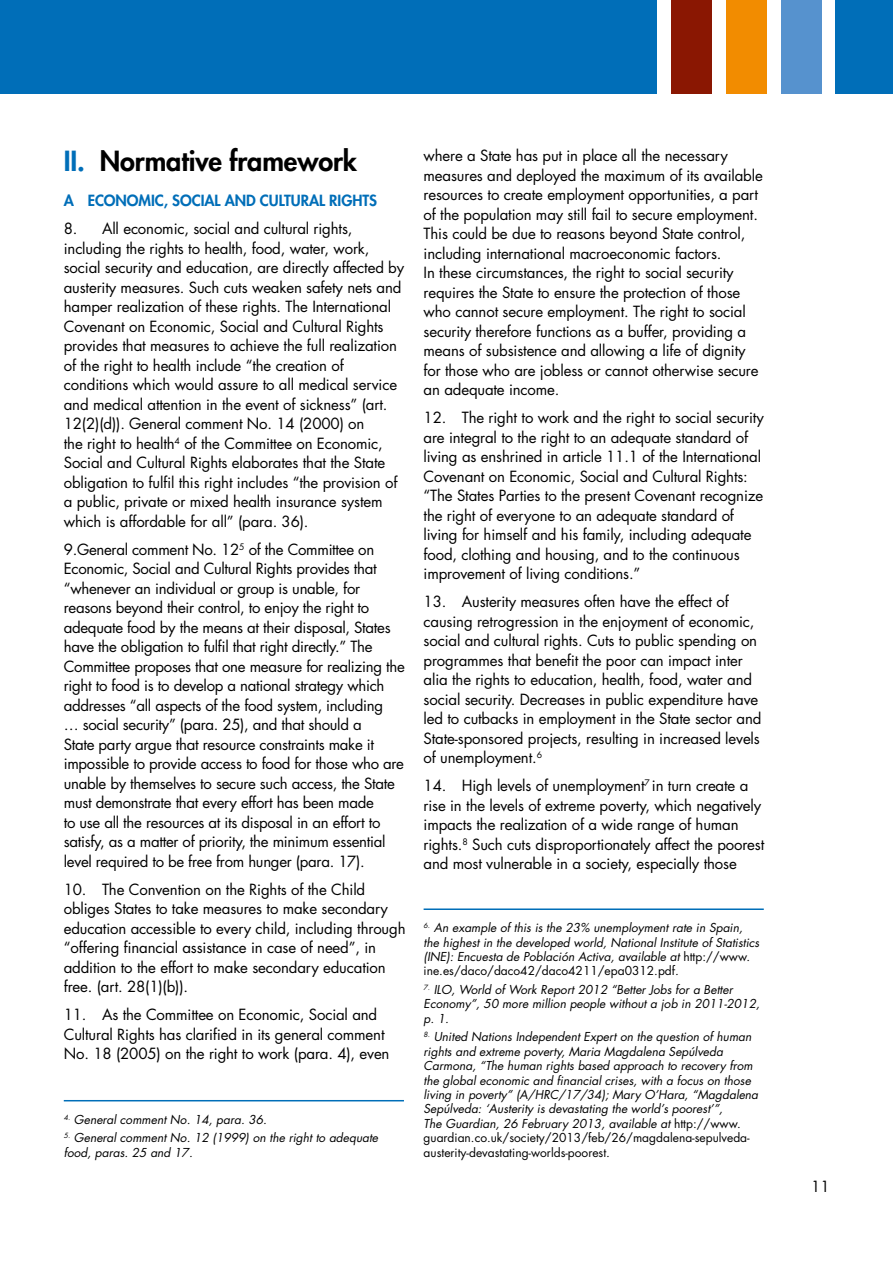
<style>
.page{position:relative;width:893px;height:1263px;background:#fff}
.page>*{position:absolute;margin:0;border:0;box-sizing:border-box;transform-origin:0 0}
.t1{font:800 27px "Futura Std";letter-spacing:-.005em;color:#000}
.t2{font:15px/19.5px "Futura Std";letter-spacing:-.01em;color:#000}
.t3{font:800 15px "Futura Std";letter-spacing:-.005em;color:#006eb8}
.t4{font:italic 12px/14.4px "Futura Std";color:#000}
.s1{color:#006eb8}
.s2{font-style:normal}
</style>
<div class="page">
<div style="left:836px;top:0;width:57px;height:94px;background:#006eb8"></div>
<div style="left:781px;top:0;width:40px;height:94px;background:#5692ce"></div>
<div style="left:726px;top:0;width:41px;height:94px;background:#f28c00"></div>
<div style="left:671px;top:0;width:41px;height:94px;background:#8a1702"></div>
<div style="left:0;top:0;width:657px;height:94px;background:#006eb8"></div>
<hr style="left:64px;top:1100px;width:340px;height:1px;background:#006eb8">
<hr style="left:424px;top:908px;width:340px;height:2px;background:#006eb8">
<h1 class="t1" style="left:64px;top:144px;width:295px"><span class="s1">II.</span> NORMATIVE FRAMEWORK</h1>
<p class="t3" style="left:64px;top:191px;width:42px">A ECONOMIC</p>
<p class="t3" style="left:164px;top:191px;width:18px">, SOCIA</p>
<p class="t3" style="left:214px;top:191px;width:147px">L AN D CULTURAL RIGHTS</p>
<p class="t2" style="left:64px;top:219px;width:342px">8. All economic, social and cultural rights, including the rights to health, food, water, work, social security and education, are directly affected by austerity measures. Such cuts weaken safety nets and hamper realization of these rights. The International Covenant on Economic, Social and Cultural Rights provides that measures to achieve the full realization of the right to health include “the creation of conditions which would assure to all medical service and medical attention in the event of sickness” (art.<br>12(2)(d)). General comment No. 14 (2000) on<br>the right to health<sup>4</sup> of the Committee on Economic, Social and Cultural Rights elaborates that the State obligation to fulfil this right includes “the provision of a public, private or mixed health insurance system which is affordable for all” (para. 36).</p>
<p class="t2" style="left:64px;top:540px;width:342px">9.General comment No. 12<sup>5</sup> of the Committee on Economic, Social and Cultural Rights provides that “whenever an individual or group is unable, for reasons beyond their control, to enjoy the right to adequate food by the means at their disposal, States have the obligation to fulfil that right directly.” The Committee proposes that one measure for realizing the right to food is to develop a national strategy which addresses “all aspects of the food system, including<br>… social security” (para. 25), and that should a<br>State party argue that resource constraints make it impossible to provide access to food for those who are unable by themselves to secure such access, the State must demonstrate that every effort has been made<br>to use all the resources at its disposal in an effort to satisfy, as a matter of priority, the minimum essential level required to be free from hunger (para. 17).</p>
<p class="t2" style="left:64px;top:880px;width:343px">10. The Convention on the Rights of the Child obliges States to take measures to make secondary education accessible to every child, including through “offering financial assistance in case of need”, in addition to the effort to make secondary education free. (art. 28(1)(b)).</p>
<p class="t2" style="left:64px;top:1005px;width:327px">11. As the Committee on Economic, Social and<br>Cultural Rights has clarified in its general comment<br>No. 18 (2005) on the right to work (para. 4), even</p>
<p class="t4" style="left:64px;top:1112px;width:205px"><sup>4.</sup> General comment No. 14, para. 36.</p>
<p class="t4" style="left:64px;top:1131px;width:316px"><sup>5.</sup> General comment No. 12 (1999) on the right to adequate food, paras. 25 and 17.</p>
<p class="t2" style="left:424px;top:146px;width:341px">where a State has put in place all the necessary measures and deployed the maximum of its available resources to create employment opportunities, a part of the population may still fail to secure employment.<br>This could be due to reasons beyond State control, including international macroeconomic factors.<br>In these circumstances, the right to social security requires the State to ensure the protection of those who cannot secure employment. The right to social security therefore functions as a buffer, providing a means of subsistence and allowing a life of dignity for those who are jobless or cannot otherwise secure an adequate income.</p>
<p class="t2" style="left:424px;top:408px;width:342px">12. The right to work and the right to social security are integral to the right to an adequate standard of living as enshrined in article 11.1 of the International Covenant on Economic, Social and Cultural Rights: “The States Parties to the present Covenant recognize the right of everyone to an adequate standard of living for himself and his family, including adequate food, clothing and housing, and to the continuous improvement of living conditions.”</p>
<p class="t2" style="left:424px;top:592px;width:339px">13. Austerity measures often have the effect of causing retrogression in the enjoyment of economic, social and cultural rights. Cuts to public spending on programmes that benefit the poor can impact inter alia the rights to education, health, food, water and social security. Decreases in public expenditure have led to cutbacks in employment in the State sector and State-sponsored projects, resulting in increased levels of unemployment.<sup>6</sup></p>
<p class="t2" style="left:424px;top:776px;width:342px">14. High levels of unemployment<sup>7</sup> in turn create a rise in the levels of extreme poverty, which negatively impacts the realization of a wide range of human rights.<sup>8</sup> Such cuts disproportionately affect the poorest and most vulnerable in a society, especially those</p>
<p class="t4" style="left:424px;top:921px;width:337px"><sup>6.</sup> An example of this is the 23% unemployment rate in Spain, the highest in the developed world, National Institute of Statistics (INE): Encuesta de Población Activa, available at <span class="s2">http://www. ine.es/daco/daco42/daco4211/epa0312.pdf</span>.</p>
<p class="t4" style="left:424px;top:982px;width:338px"><sup>7.</sup> ILO, World of Work Report 2012 “Better Jobs for a Better<br>Economy”, 50 more million people without a job in 2011-2012, p. 1.</p>
<p class="t4" style="left:424px;top:1030px;width:336px"><sup>8.</sup> United Nations Independent Expert on the question of human rights and extreme poverty, Maria Magdalena Sepúlveda Carmona, “The human rights based approach to recovery from the global economic and financial crises, with a focus on those living in poverty” (A/HRC/17/34); Mary O’Hara, “Magdalena Sepúlveda: ‘Austerity is devastating the world’s poorest’”,<br>The Guardian, 26 February 2013, available at <span class="s2">http://www. guardian.co.uk/society/2013/feb/26/magdalena-sepulveda&shy;austerity-devastating-worlds-poorest</span>.</p>
<p class="t2" style="left:811px;top:1177px;width:20px">11</p>
</div>
